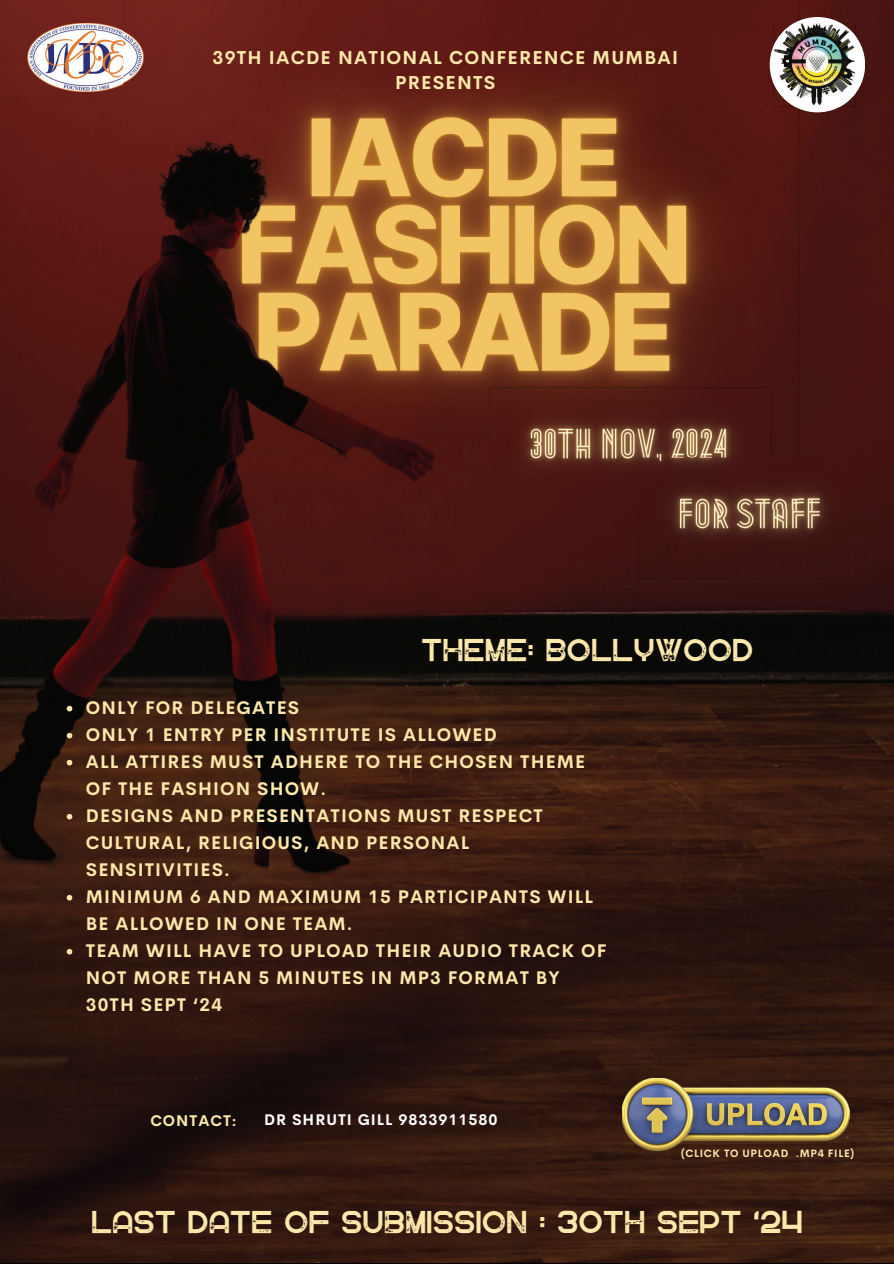
<style>
.page{position:relative;width:894px;height:1264px;background:#fff}
.page>*{position:absolute;margin:0;border:0;box-sizing:border-box;transform-origin:0 0}
.t1{font:31.5px "Greenth Grunge";letter-spacing:.02em;color:#fde8ab}
.t2{font:700 18.3px/24.8px "Cerebri Sans";letter-spacing:.065em;color:#fde8ab;text-align:center}
.t3{font:700 17.85px/27px "Cerebri Sans";letter-spacing:.065em;color:#fde8ab}
.t4{font:700 15.15px "Cerebri Sans";letter-spacing:.065em;color:#fff}
.t5{font:700 15.15px "Cerebri Sans";letter-spacing:.065em;color:#fde8ab}
.t6{font:700 10.5px "Cerebri Sans";letter-spacing:.065em;color:#fde8ab}
</style>
<div class="page">
<div style="left:0;top:0;width:124px;height:98px;background:#6e211b"></div>
<img style="left:798px;top:0;width:95px;height:51px">
<img style="left:842px;top:51px;width:51px;height:1211px">
<img style="left:0;top:941px;width:51px;height:321px">
<img style="left:798px;top:106px;width:44px;height:351px">
<img style="left:421px;top:508px;width:262px;height:754px">
<img style="left:683px;top:579px;width:159px;height:683px">
<img style="left:51px;top:941px;width:370px;height:321px">
<img style="left:124px;top:0;width:674px;height:101px">
<img style="left:459px;top:101px;width:287px;height:305px">
<img style="left:746px;top:101px;width:52px;height:356px">
<div style="left:459px;top:406px;width:30px;height:102px;background:#4d1511"></div>
<img style="left:0;top:98px;width:153px;height:684px">
<img style="left:153px;top:508px;width:306px;height:274px">
<img style="left:0;top:782px;width:459px;height:159px">
<img style="left:124px;top:98px;width:335px;height:410px">
<svg style="left:67px;top:705px;width:5px;height:6px"></svg>
<svg style="left:67px;top:732px;width:5px;height:6px"></svg>
<svg style="left:67px;top:759px;width:5px;height:6px"></svg>
<svg style="left:67px;top:813px;width:5px;height:6px"></svg>
<svg style="left:67px;top:894px;width:5px;height:6px"></svg>
<svg style="left:67px;top:948px;width:5px;height:6px"></svg>
<img style="left:622px;top:1078px;width:227px;height:72px">
<div style="left:769px;top:17px;width:95px;height:95px;background:#fff;border-radius:48px"></div>
<img style="left:773px;top:23px;width:82px;height:83px">
<img style="left:25px;top:23px;width:133px;height:69px">
<img style="left:489px;top:387px;width:282px;height:122px">
<img style="left:638px;top:457px;width:226px;height:122px">
<img style="left:638px;top:457px;width:160px;height:51px">
<p class="t2" style="left:212px;top:44px;width:467px">39TH IACDE NATIONAL CONFERENCE MUMBAI<br>PRESENTS</p>
<h1 class="t1" style="left:421px;top:631px;width:333px">THEME: BOLLYWOOD</h1>
<p class="t3" style="left:86px;top:692px;width:522px">ONLY FOR DELEGATES<br>ONLY 1 ENTRY PER INSTITUTE IS ALLOWED<br>ALL ATTIRES MUST ADHERE TO THE CHOSEN THEME<br>OF THE FASHION SHOW.<br>DESIGNS AND PRESENTATIONS MUST RESPECT<br>CULTURAL, RELIGIOUS, AND PERSONAL<br>SENSITIVITIES.<br>MINIMUM 6 AND MAXIMUM 15 PARTICIPANTS WILL<br>BE ALLOWED IN ONE TEAM.<br>TEAM WILL HAVE TO UPLOAD THEIR AUDIO TRACK OF<br>NOT MORE THAN 5 MINUTES IN MP3 FORMAT BY<br>30TH SEPT ‘24</p>
<p class="t5" style="left:150px;top:1108px;width:88px">CONTACT:</p>
<p class="t4" style="left:264px;top:1106px;width:235px">DR SHRUTI GILL 9833911580</p>
<p class="t6" style="left:681px;top:1145px;width:174px">(CLICK TO UPLOAD .MP4 FILE)</p>
<h1 class="t1" style="left:91px;top:1203px;width:712px">LAST DATE OF SUBMISSION : 30TH SEPT ‘24</h1>
</div>
